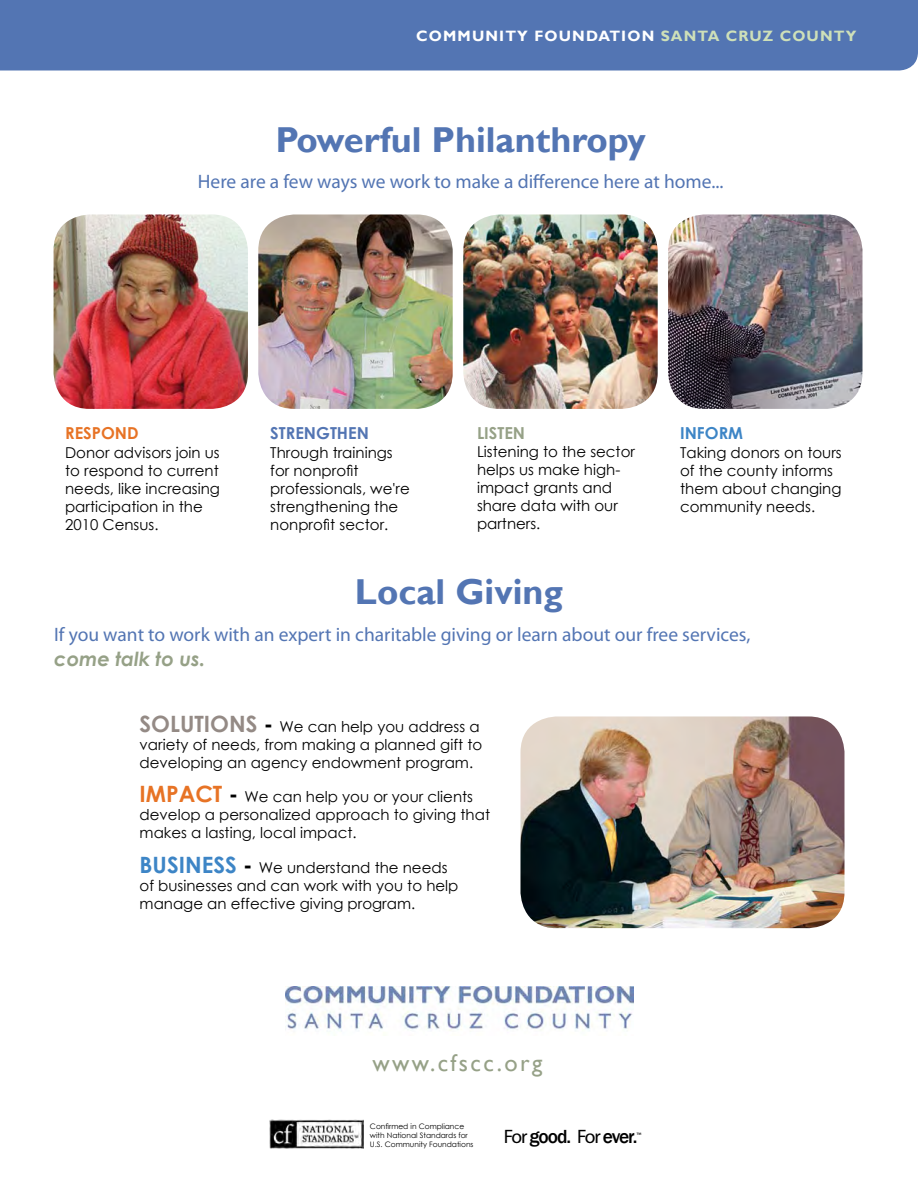
<style>
.page{position:relative;width:918px;height:1188px;background:#fff}
.page>*{position:absolute;margin:0;border:0;box-sizing:border-box;transform-origin:0 0}
.t1{font:700 36px "Gill Sans";color:#5375b3}
.t2{font:24px "Gill Sans";letter-spacing:.1em;color:#96a187}
.t3{font:700 22.5px "Century Gothic";color:#948a85}
.t4{font:700 22.5px "Century Gothic";color:#3d85c6}
.t5{font:700 22.5px "Century Gothic";color:#e77325}
.t6{font:19.5px "Myriad Pro";color:#5375b3}
.t7{font:500 19.5px "Franklin Gothic";letter-spacing:-.055em;color:#000}
.t8{font:italic 700 19.5px "Century Gothic";color:#96a187}
.t9{font:700 16.5px "Century Gothic";color:#5375b3}
.t10{font:700 16.5px "Century Gothic";color:#e77325}
.t11{font:700 16.5px "Century Gothic";color:#96a187}
.t12{font:700 16.5px "Century Gothic";color:#3d85c6}
.t13{font:15px/18px "Century Gothic";color:#000}
.t14{font:700 15px "Gill Sans";letter-spacing:.075em;color:#fff}
.t15{font:7.8px "Myriad Pro";color:#000}
.t16{font:7.5px/9px "Century Gothic";color:#000}
.s1{color:#cee0b9}
.s2{font-weight:700;font-size:22.5px}
.s3{font-weight:700;font-size:22.5px;color:#e77325}
.s4{font-family:"Myriad Pro";font-weight:400}
</style>
<div class="page">
<img style="left:520px;top:716px;width:324px;height:212px">
<img style="left:463px;top:214px;width:195px;height:195px">
<img style="left:668px;top:214px;width:194px;height:195px">
<img style="left:258px;top:214px;width:195px;height:195px">
<div style="left:0;top:0;width:918px;height:70px;background:#5375b3"></div>
<img style="left:285px;top:986px;width:349px;height:45px">
<img style="left:54px;top:214px;width:194px;height:195px">
<img style="left:269px;top:1120px;width:95px;height:28px">
<p class="t14" style="left:416px;top:27px;width:442px">COMM UNITY FOUNDATION <span class="s1">SANTA CRUZ COUNTY</span></p>
<h1 class="t1" style="left:275px;top:118px;width:372px">POWERFUL PHILANTHROPY</h1>
<h3 class="t6" style="left:198px;top:169px;width:527px">Here are a few ways we work to make a difference here at home...</h3>
<p class="t10" style="left:65px;top:420px;width:11px">RESPON</p>
<p class="t10" style="left:127px;top:420px;width:13px">D</p>
<p class="t13" style="left:65px;top:444px;width:156px">Donor advisors join us to respond to current needs, like increasing participation in the<br>2010 Census.</p>
<p class="t9" style="left:270px;top:420px;width:10px">STREN</p>
<p class="t9" style="left:316px;top:420px;width:25px">GTHEN</p>
<p class="t13" style="left:270px;top:444px;width:141px">Through trainings for nonprofit professionals, we're strengthening the nonprofit sector.</p>
<p class="t11" style="left:477px;top:420px;width:9px">LISTEN</p>
<p class="t13" style="left:477px;top:442px;width:160px">Listening to the sector helps us make high&shy;impact grants and share data with our partners.</p>
<p class="t12" style="left:680px;top:420px;width:12px">INFORM</p>
<p class="t13" style="left:680px;top:444px;width:163px">Taking donors on tours of the county informs them about changing community needs.</p>
<h1 class="t1" style="left:355px;top:570px;width:210px">LOCAL GIVING</h1>
<h3 class="t6" style="left:54px;top:622px;width:698px">If you want to work with an expert in charitable giving or learn about our free services,</h3>
<h3 class="t8" style="left:54px;top:645px;width:152px">come talk to us.</h3>
<h3 class="t3" style="left:140px;top:707px;width:14px">SOLUTIONS</h3>
<p class="t13" style="left:140px;top:717px;width:344px;text-indent:124px"><span class="s2">-</span> We can help you address a variety of needs, from making a planned gift to developing an agency endowment program.</p>
<h3 class="t5" style="left:140px;top:777px;width:15px">IMPA</h3>
<p class="t13" style="left:140px;top:788px;width:352px;text-indent:56px"><span class="s3">CT</span> <span class="s2">-</span> We can help you or your clients develop a personalized approach to giving that makes a lasting, local impact.</p>
<h3 class="t4" style="left:140px;top:848px;width:13px">BUSINESS</h3>
<p class="t13" style="left:140px;top:858px;width:320px;text-indent:104px"><span class="s2">-</span> We understand the needs of businesses and can work with you to help manage an effective giving program.</p>
<h2 class="t2" style="left:372px;top:1049px;width:171px">www.cfscc.org</h2>
<p class="t16" style="left:370px;top:1121px;width:105px">Confirmed in Compliance with National Standards for<br>U.S. Community Foundations</p>
<h3 class="t7" style="left:504px;top:1124px;width:135px"><span class="s4">For</span> good. <span class="s4">For</span> ever.</h3>
<p class="t15" style="left:637px;top:1131px;width:6px">™</p>
</div>
